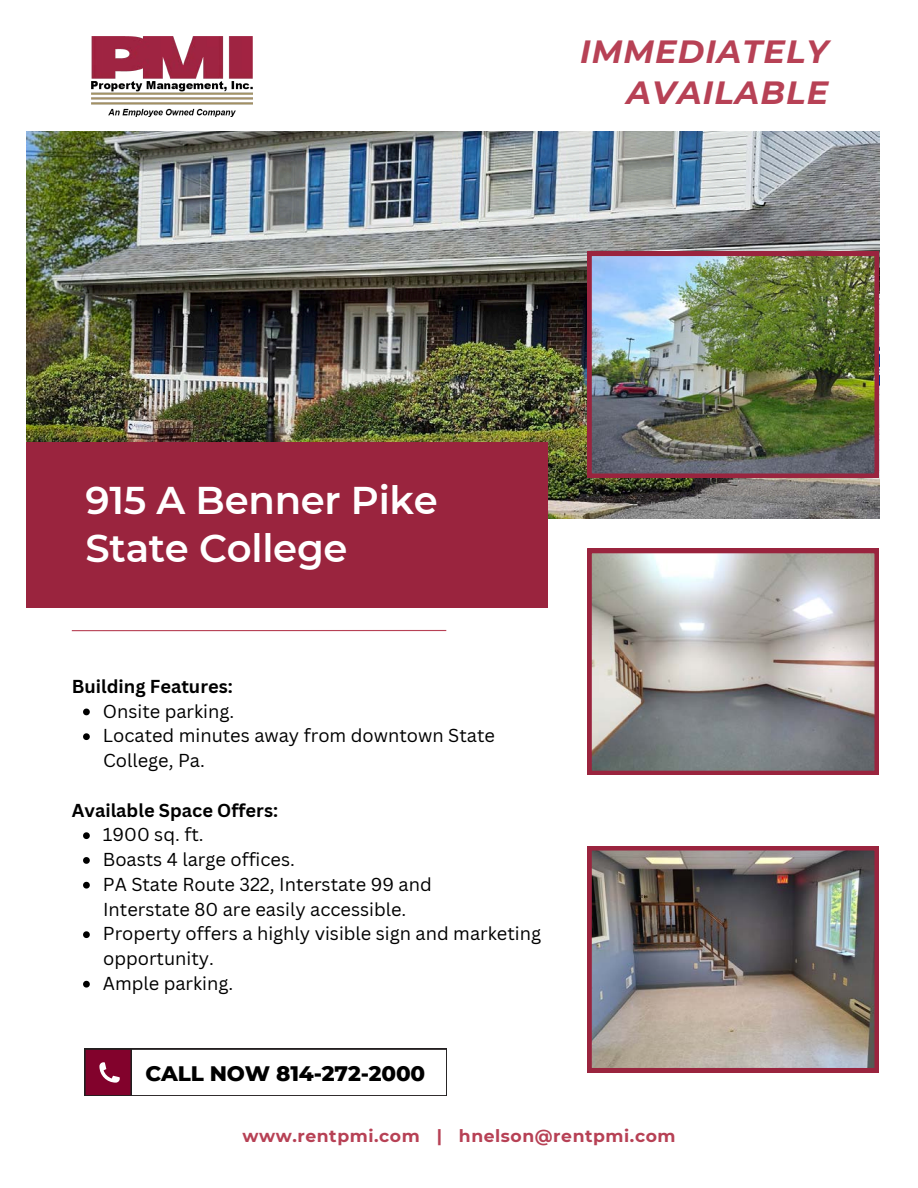
<style>
.page{position:relative;width:918px;height:1188px;background:#fff}
.page>*{position:absolute;margin:0;border:0;box-sizing:border-box;transform-origin:0 0}
.t1{font:600 38.55px/48.3px "Montserrat";letter-spacing:-.005em;color:#fff}
.t2{font:italic 700 32.1px "Montserrat";letter-spacing:.035em;color:#b74155}
.t3{font:800 21.45px "Montserrat";letter-spacing:-.005em;color:#000}
.t4{font:18.3px "Canva Sans";color:#000}
.t5{font:700 18.3px "Canva Sans";color:#000}
.t6{font:700 17.25px "Montserrat";letter-spacing:.035em;color:#b74155}
</style>
<div class="page">
<img style="left:26px;top:131px;width:853px;height:387px">
<div style="left:26px;top:442px;width:522px;height:166px;background:#9a243e"></div>
<hr style="left:72px;top:630px;width:374px;height:1px;background:#b74155">
<svg style="left:85px;top:1049px;width:362px;height:47px"></svg>
<img style="left:92px;top:37px;width:161px;height:79px">
<svg style="left:83px;top:709px;width:7px;height:6px"></svg>
<svg style="left:83px;top:733px;width:7px;height:7px"></svg>
<svg style="left:83px;top:832px;width:7px;height:7px"></svg>
<svg style="left:83px;top:857px;width:7px;height:7px"></svg>
<svg style="left:83px;top:882px;width:7px;height:7px"></svg>
<svg style="left:83px;top:931px;width:7px;height:7px"></svg>
<svg style="left:83px;top:981px;width:7px;height:7px"></svg>
<img style="left:587px;top:252px;width:292px;height:226px">
<img style="left:587px;top:846px;width:292px;height:226px">
<svg style="left:587px;top:549px;width:292px;height:226px;background:#a89e9f"></svg>
<h1 class="t2" style="left:580px;top:32px;width:250px">IMMEDIATELY</h1>
<h4 class="t2" style="left:627px;top:72px;width:203px">AVAILABLE</h4>
<p class="t1" style="left:86px;top:476px;width:354px">915 A Benner Pike<br>State College</p>
<p class="t5" style="left:72px;top:673px;width:162px">Building Features:</p>
<p class="t4" style="left:103px;top:698px;width:133px">Onsite parking.</p>
<h4 class="t4" style="left:103px;top:723px;width:394px">Located minutes away from downtown State</h4>
<p class="t4" style="left:103px;top:748px;width:103px">College, Pa.</p>
<p class="t5" style="left:72px;top:797px;width:208px">Available Space Offers:</p>
<p class="t4" style="left:103px;top:822px;width:102px">1900 sq. ft.</p>
<p class="t4" style="left:103px;top:847px;width:194px">Boasts 4 large offices.</p>
<p class="t4" style="left:103px;top:871px;width:330px">PA State Route 322, Interstate 99 and</p>
<p class="t4" style="left:103px;top:896px;width:305px">Interstate 80 are easily accessible.</p>
<p class="t4" style="left:103px;top:921px;width:440px">Property offers a highly visible sign and marketing</p>
<p class="t4" style="left:103px;top:946px;width:112px">opportunity.</p>
<h3 class="t4" style="left:103px;top:970px;width:132px">Ample parking.</h3>
<p class="t3" style="left:146px;top:1061px;width:281px">CALL NOW 814-272-2000</p>
<p class="t6" style="left:242px;top:1125px;width:435px">www.rentpmi.com | hnelson@rentpmi.com</p>
</div>
